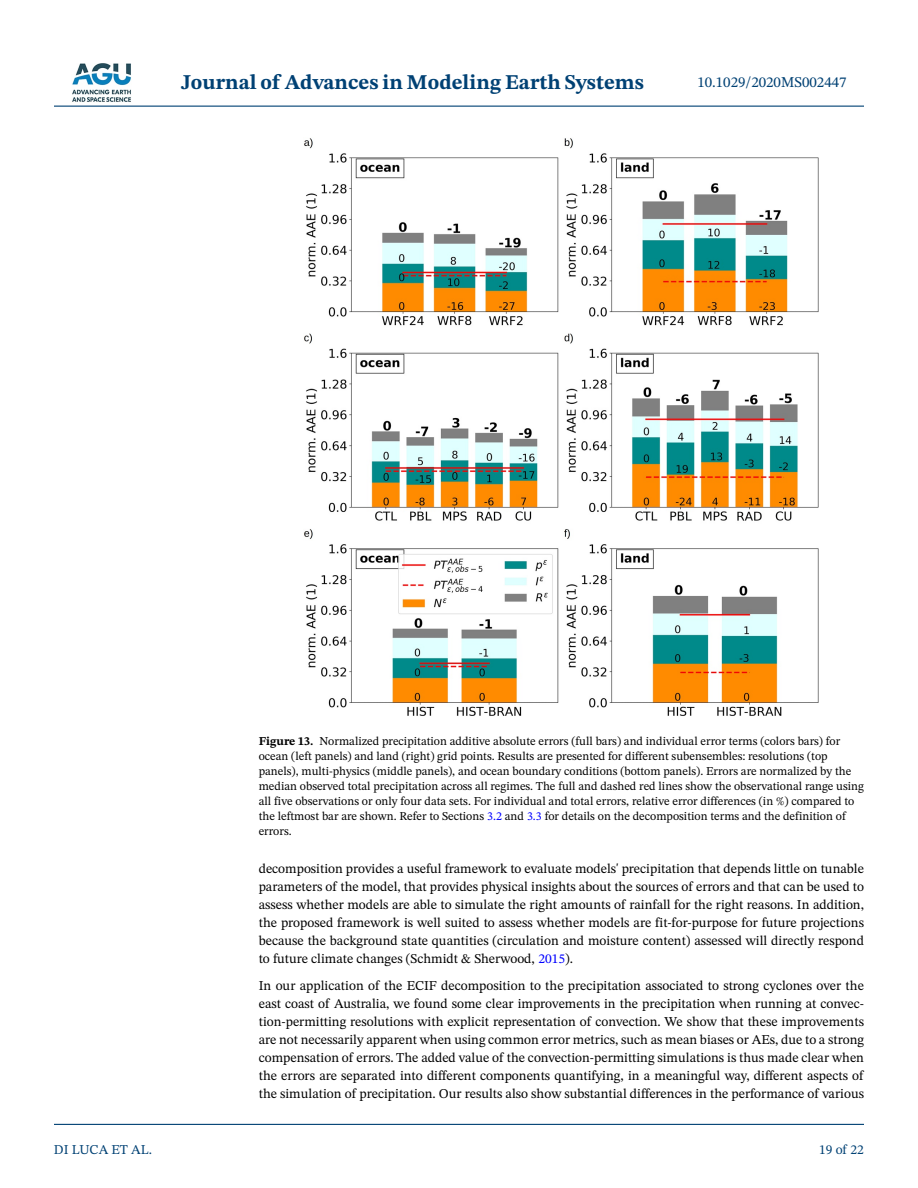
<style>
.page{position:relative;width:918px;height:1188px;background:#fff}
.page>*{position:absolute;margin:0;border:0;box-sizing:border-box;transform-origin:0 0}
.t1{font:700 21px "STIX Two Text";color:#004174}
.t2{font:15px "STIX Two Text";color:#004174}
.t3{font:13.5px/18px "STIX Two Text";color:#000;text-align:justify}
.t4{font:13.5px "STIX Two Text";color:#004174}
.t5{font:12px/15px "STIX Two Text";color:#000}
.s1{font-weight:700}
.s2{color:#00f}
</style>
<div class="page">
<hr style="left:54px;top:106px;width:810px;height:1px;background:#004174">
<hr style="left:54px;top:1124px;width:810px;height:1px;background:#004174">
<img style="left:72px;top:63px;width:59px;height:39px">
<img style="left:304px;top:138px;width:515px;height:578px">
<h1 class="t1" style="left:181px;top:67px;width:464px">Journal of Advances in Modeling Earth Systems</h1>
<p class="t2" style="left:697px;top:72px;width:151px">10.1029/2020MS002447</p>
<p class="t4" style="left:54px;top:1140px;width:99px">DI LUCA ET AL.</p>
<p class="t5" style="left:259px;top:734px;width:607px"><span class="s1">Figure 13.</span> Normalized precipitation additive absolute errors (full bars) and individual error terms (colors bars) for ocean (left panels) and land (right) grid points. Results are presented for different subensembles: resolutions (top panels), multi-physics (middle panels), and ocean boundary conditions (bottom panels). Errors are normalized by the median observed total precipitation across all regimes. The full and dashed red lines show the observational range using all five observations or only four data sets. For individual and total errors, relative error differences (in %) compared to the leftmost bar are shown. Refer to Sections <span class="s2">3.2</span> and <span class="s2">3.3</span> for details on the decomposition terms and the definition of errors.</p>
<p class="t3" style="left:259px;top:859px;width:607px">decomposition provides a useful framework to evaluate models' precipitation that depends little on tunable parameters of the model, that provides physical insights about the sources of errors and that can be used to assess whether models are able to simulate the right amounts of rainfall for the right reasons. In addition, the proposed framework is well suited to assess whether models are fit-for-purpose for future projections because the background state quantities (circulation and moisture content) assessed will directly respond to future climate changes (Schmidt &amp; Sherwood, <span class="s2">2015</span>).</p>
<p class="t3" style="left:259px;top:976px;width:607px">In our application of the ECIF decomposition to the precipitation associated to strong cyclones over the east coast of Australia, we found some clear improvements in the precipitation when running at convec&shy;tion-permitting resolutions with explicit representation of convection. We show that these improvements are not necessarily apparent when using common error metrics, such as mean biases or AEs, due to a strong compensation of errors. The added value of the convection-permitting simulations is thus made clear when the errors are separated into different components quantifying, in a meaningful way, different aspects of the simulation of precipitation. Our results also show substantial differences in the performance of various</p>
<p class="t4" style="left:819px;top:1140px;width:46px">19 of 22</p>
</div>
